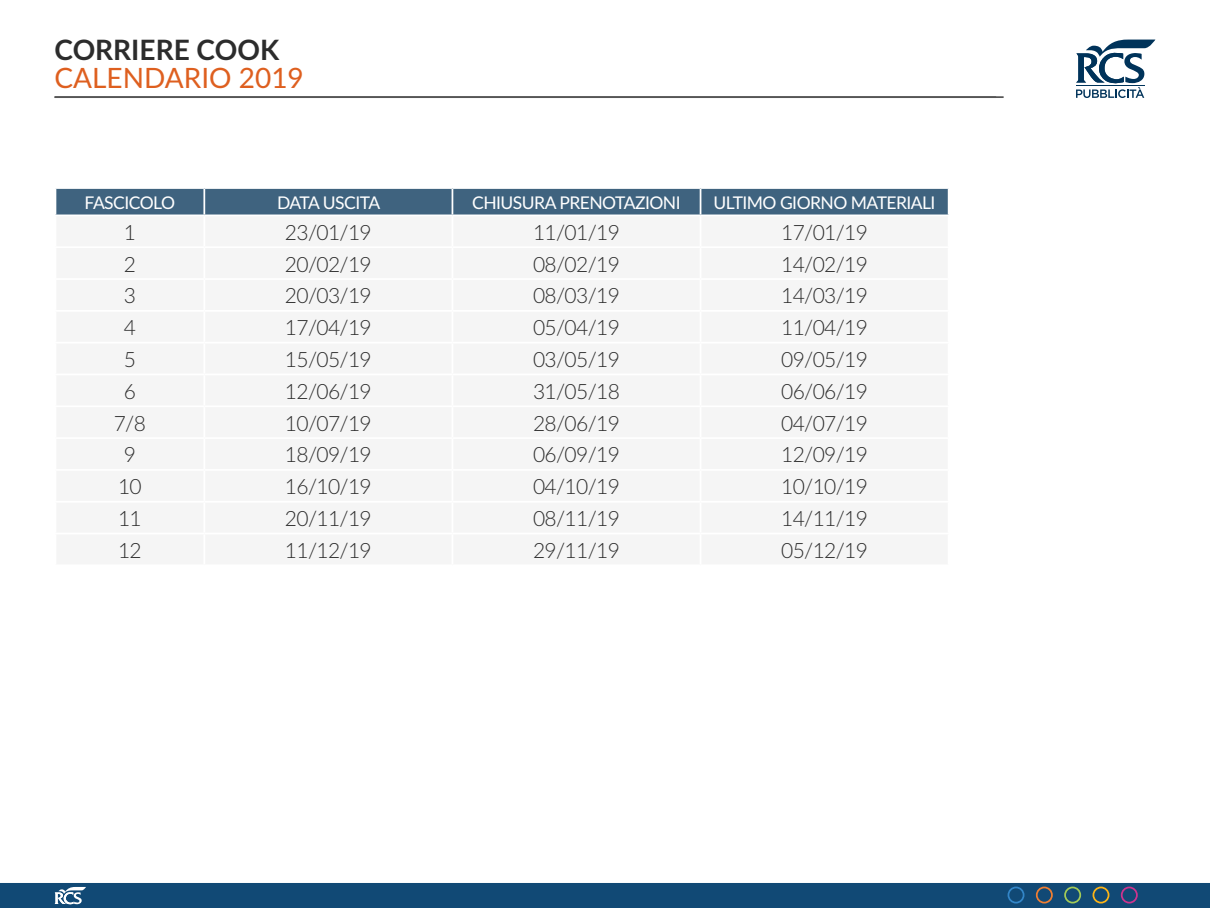
<style>
.page{position:relative;width:1210px;height:908px;background:#fff}
.page>*{position:absolute;margin:0;border:0;box-sizing:border-box;transform-origin:0 0}
.t1{font:28px "Lato";color:#de5f1f}
.t2{font:700 28px "Lato";color:#2c2c2c}
.TESTO{font:300 21px "Lato";letter-spacing:-.03em;color:#2c2c2c}
.testo{font:17.5px "Lato";letter-spacing:-.03em;color:#fff}
</style>
<div class="page">
<hr style="left:55px;top:96px;width:948px;height:2px;background:#565656">
<div style="left:55px;top:188px;width:892px;height:26px;background:#3f637f"></div>
<hr style="left:204px;top:187px;width:248px;height:2px;background:#fff">
<hr style="left:203px;top:189px;width:2px;height:25px;background:#fff">
<hr style="left:452px;top:187px;width:248px;height:2px;background:#fff">
<hr style="left:451px;top:189px;width:2px;height:25px;background:#fff">
<hr style="left:700px;top:187px;width:249px;height:2px;background:#fff">
<hr style="left:699px;top:189px;width:2px;height:25px;background:#fff">
<div style="left:0;top:883px;width:1210px;height:24px;background:#114975"></div>
<svg style="left:1076px;top:40px;width:79px;height:58px"></svg>
<h1 class="t2" style="left:55px;top:29px;width:226px">CORRIERE COOK</h1>
<h1 class="t1" style="left:55px;top:57px;width:251px">CALENDARIO 2019</h1>
<p class="testo" style="left:85px;top:190px;width:92px">FASCICOLO</p>
<p class="testo" style="left:277px;top:190px;width:105px">DATA USCITA</p>
<p class="testo" style="left:472px;top:190px;width:210px">CHIUSURA PRENOTAZIONI</p>
<p class="testo" style="left:713px;top:190px;width:223px">ULTIMO GIORNO MATERIALI</p>
<p class="TESTO" style="left:124px;top:217px;width:14px">1</p>
<p class="TESTO" style="left:285px;top:217px;width:88px">23/01/19</p>
<p class="TESTO" style="left:533px;top:217px;width:88px">11/01/19</p>
<p class="TESTO" style="left:781px;top:217px;width:88px">17/01/19</p>
<p class="TESTO" style="left:124px;top:249px;width:14px">2</p>
<p class="TESTO" style="left:285px;top:249px;width:88px">20/02/19</p>
<p class="TESTO" style="left:533px;top:249px;width:88px">08/02/19</p>
<p class="TESTO" style="left:781px;top:249px;width:88px">14/02/19</p>
<p class="TESTO" style="left:124px;top:281px;width:14px">3</p>
<p class="TESTO" style="left:285px;top:281px;width:88px">20/03/19</p>
<p class="TESTO" style="left:533px;top:281px;width:88px">08/03/19</p>
<p class="TESTO" style="left:781px;top:281px;width:88px">14/03/19</p>
<p class="TESTO" style="left:124px;top:313px;width:14px">4</p>
<p class="TESTO" style="left:285px;top:313px;width:88px">17/04/19</p>
<p class="TESTO" style="left:533px;top:313px;width:88px">05/04/19</p>
<p class="TESTO" style="left:781px;top:313px;width:88px">11/04/19</p>
<p class="TESTO" style="left:124px;top:345px;width:14px">5</p>
<p class="TESTO" style="left:285px;top:345px;width:88px">15/05/19</p>
<p class="TESTO" style="left:533px;top:345px;width:88px">03/05/19</p>
<p class="TESTO" style="left:781px;top:345px;width:88px">09/05/19</p>
<p class="TESTO" style="left:124px;top:376px;width:14px">6</p>
<p class="TESTO" style="left:285px;top:376px;width:88px">12/06/19</p>
<p class="TESTO" style="left:533px;top:376px;width:88px">31/05/18</p>
<p class="TESTO" style="left:781px;top:376px;width:88px">06/06/19</p>
<p class="TESTO" style="left:114px;top:408px;width:34px">7/8</p>
<p class="TESTO" style="left:285px;top:408px;width:88px">10/07/19</p>
<p class="TESTO" style="left:533px;top:408px;width:88px">28/06/19</p>
<p class="TESTO" style="left:781px;top:408px;width:88px">04/07/19</p>
<p class="TESTO" style="left:124px;top:440px;width:14px">9</p>
<p class="TESTO" style="left:285px;top:440px;width:88px">18/09/19</p>
<p class="TESTO" style="left:533px;top:440px;width:88px">06/09/19</p>
<p class="TESTO" style="left:781px;top:440px;width:88px">12/09/19</p>
<p class="TESTO" style="left:118px;top:472px;width:25px">10</p>
<p class="TESTO" style="left:285px;top:472px;width:88px">16/10/19</p>
<p class="TESTO" style="left:533px;top:472px;width:88px">04/10/19</p>
<p class="TESTO" style="left:781px;top:472px;width:88px">10/10/19</p>
<p class="TESTO" style="left:118px;top:503px;width:25px">11</p>
<p class="TESTO" style="left:285px;top:503px;width:88px">20/11/19</p>
<p class="TESTO" style="left:533px;top:503px;width:88px">08/11/19</p>
<p class="TESTO" style="left:781px;top:503px;width:88px">14/11/19</p>
<p class="TESTO" style="left:118px;top:535px;width:25px">12</p>
<p class="TESTO" style="left:285px;top:535px;width:88px">11/12/19</p>
<p class="TESTO" style="left:533px;top:535px;width:88px">29/11/19</p>
<p class="TESTO" style="left:781px;top:535px;width:88px">05/12/19</p>
</div>
